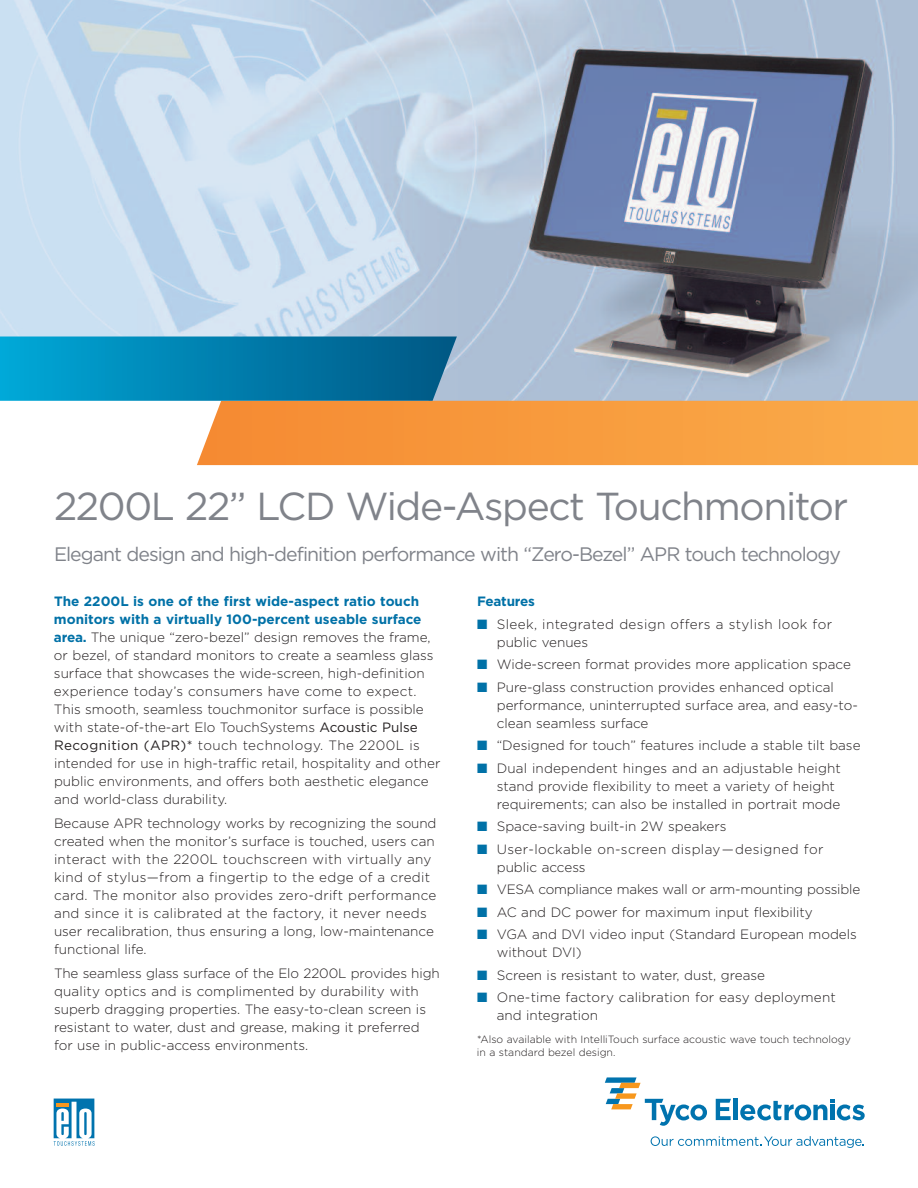
<style>
.page{position:relative;width:918px;height:1188px;background:#fff}
.page>*{position:absolute;margin:0;border:0;box-sizing:border-box;transform-origin:0 0}
.t1{font:39px "Gotham";letter-spacing:-.035em;color:#80838a}
.t2{font:19.5px "Gotham";letter-spacing:-.05em;color:#80838a}
.t3{font:300 13.5px/18px "Gotham";color:#231f20}
.t4{font:300 13.5px/18px "Gotham";letter-spacing:.03em;color:#231f20}
.t5{font:700 13.5px "Gotham";letter-spacing:-.015em;color:#0071a7}
.t6{font:300 10.5px/13.5px "Gotham";color:#231f20}
.s1{font-weight:700;color:#0071a7}
.s2{font-weight:400}
.s3{color:#0071a7}
</style>
<div class="page">
<img style="left:0;top:0;width:918px;height:401px">
<svg style="left:53px;top:1098px;width:42px;height:44px"></svg>
<svg style="left:54px;top:1099px;width:41px;height:47px"></svg>
<hr style="left:84px;top:1112px;width:3px;height:23px;background:#0073ae">
<hr style="left:56px;top:1103px;width:13px;height:4px;background:#f7971d">
<svg style="left:716px;top:1099px;width:15px;height:21px"></svg>
<div style="left:733px;top:1099px;width:5px;height:21px;background:#0073ae"></div>
<svg style="left:740px;top:1099px;width:125px;height:21px"></svg>
<svg style="left:651px;top:1136px;width:213px;height:12px"></svg>
<svg style="left:605px;top:1077px;width:102px;height:49px"></svg>
<svg style="left:197px;top:401px;width:721px;height:64px;background:#f79c41"></svg>
<svg style="left:0;top:337px;width:457px;height:64px;background:#0582af"></svg>
<p class="t1" style="left:54px;top:484px;width:796px">2200L 22” LCD Wide-Aspect Touchmonitor</p>
<p class="t2" style="left:54px;top:543px;width:789px">Elegant design and high-definition performance with “Zero-Bezel” APR touch technology</p>
<p class="t3" style="left:54px;top:593px;width:388px"><span class="s1">The 2200L is one of the first wide-aspect ratio touch monitors with a virtually 100-percent useable surface area.</span> The unique “zero-bezel” design removes the frame, or bezel, of standard monitors to create a seamless glass surface that showcases the wide-screen, high-definition experience today’s consumers have come to expect.<br>This smooth, seamless touchmonitor surface is possible with state-of-the-art Elo TouchSystems <span class="s2">Acoustic Pulse Recognition (APR)*</span> touch technology. The 2200L is intended for use in high-traffic retail, hospitality and other public environments, and offers both aesthetic elegance and world-class durability.</p>
<p class="t3" style="left:54px;top:815px;width:384px">Because APR technology works by recognizing the sound created when the monitor’s surface is touched, users can interact with the 2200L touchscreen with virtually any kind of stylus—from a fingertip to the edge of a credit card. The monitor also provides zero-drift performance and since it is calibrated at the factory, it never needs user recalibration, thus ensuring a long, low-maintenance functional life.</p>
<p class="t3" style="left:54px;top:965px;width:387px">The seamless glass surface of the Elo 2200L provides high quality optics and is complimented by durability with superb dragging properties. The easy-to-clean screen is resistant to water, dust and grease, making it preferred for use in public-access environments.</p>
<p class="t5" style="left:477px;top:594px;width:59px">Features</p>
<p class="t4" style="left:497px;top:615px;width:337px;text-indent:-20px"><span class="s3">■</span> Sleek, integrated design offers a stylish look for public venues</p>
<p class="t3" style="left:477px;top:656px;width:375px"><span class="s3">■</span> Wide-screen format provides more application space</p>
<p class="t3" style="left:497px;top:678px;width:363px;text-indent:-20px"><span class="s3">■</span> Pure-glass construction provides enhanced optical performance, uninterrupted surface area, and easy-to&shy;clean seamless surface</p>
<p class="t3" style="left:477px;top:737px;width:385px"><span class="s3">■</span> “Designed for touch” features include a stable tilt base</p>
<p class="t3" style="left:497px;top:759px;width:346px;text-indent:-20px"><span class="s3">■</span> Dual independent hinges and an adjustable height stand provide flexibility to meet a variety of height requirements; can also be installed in portrait mode</p>
<p class="t3" style="left:477px;top:818px;width:251px"><span class="s3">■</span> Space-saving built-in 2W speakers</p>
<p class="t4" style="left:497px;top:840px;width:328px;text-indent:-20px"><span class="s3">■</span> User-lockable on-screen display—designed for public access</p>
<p class="t3" style="left:477px;top:881px;width:385px"><span class="s3">■</span> VESA compliance makes wall or arm-mounting possible</p>
<p class="t3" style="left:477px;top:903px;width:337px"><span class="s3">■</span> AC and DC power for maximum input flexibility</p>
<p class="t3" style="left:497px;top:926px;width:362px;text-indent:-20px"><span class="s3">■</span> VGA and DVI video input (Standard European models without DVI)</p>
<p class="t3" style="left:477px;top:966px;width:290px"><span class="s3">■</span> Screen is resistant to water, dust, grease</p>
<p class="t3" style="left:497px;top:989px;width:341px;text-indent:-20px"><span class="s3">■</span> One-time factory calibration for easy deployment and integration</p>
<p class="t6" style="left:477px;top:1032px;width:376px">*Also available with IntelliTouch surface acoustic wave touch technology in a standard bezel design.</p>
</div>
